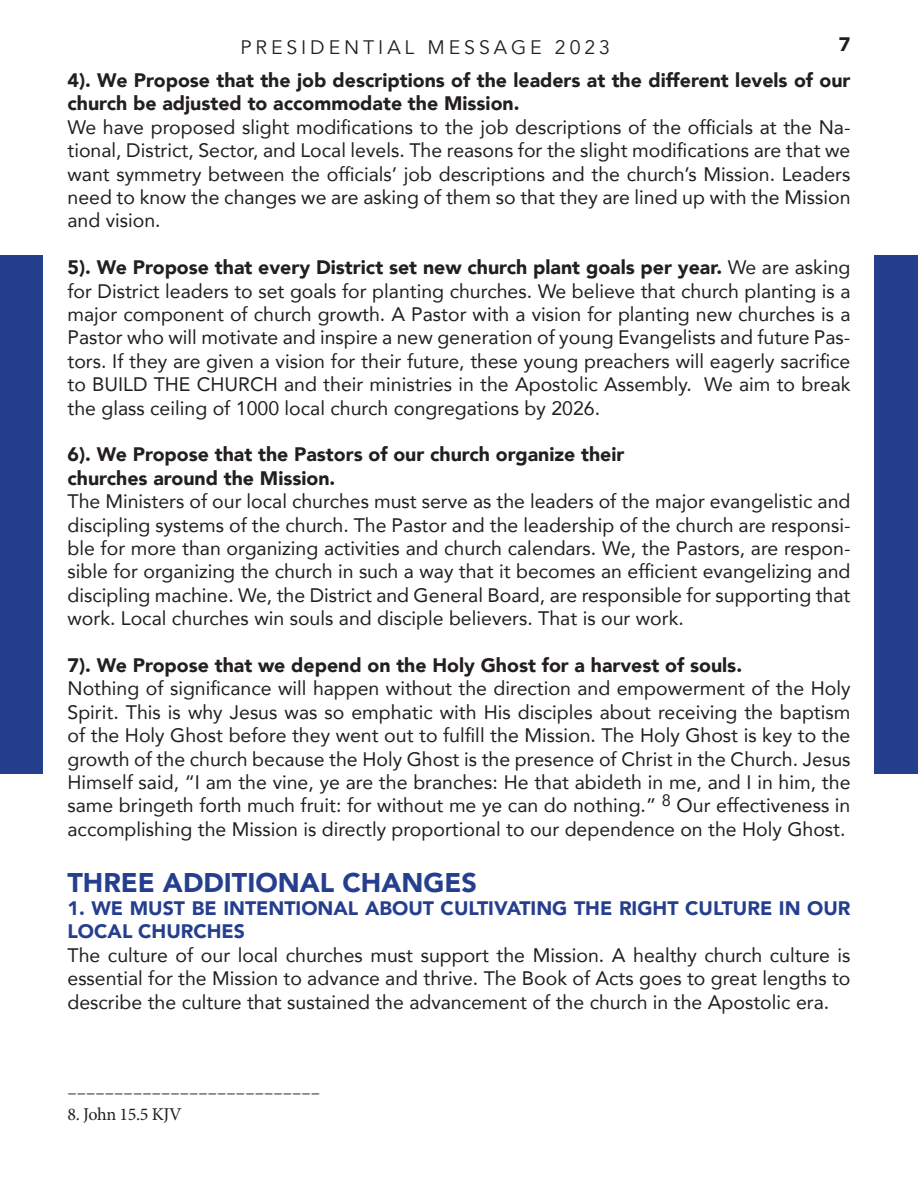
<style>
.page{position:relative;width:918px;height:1188px;background:#fff}
.page>*{position:absolute;margin:0;border:0;box-sizing:border-box;transform-origin:0 0}
.t1{font:900 27px "Avenir";color:#253f8e}
.t2{font:19.5px/23.4px "Avenir";color:#231f20;text-align:justify}
.t3{font:900 19.5px/36.2px "Avenir";color:#231f20;text-align:right}
.t4{font:900 19.5px/23.4px "Avenir";color:#253f8e}
.t5{font:19.5px "Avenir";letter-spacing:.2em;color:#231f20}
.t6{font:18px "Minion Pro";letter-spacing:-.02em;color:#231f20}
.s1{font-weight:900}
</style>
<div class="page">
<div style="left:875px;top:255px;width:43px;height:518px;background:#253f8e"></div>
<div style="left:0;top:255px;width:43px;height:518px;background:#253f8e"></div>
<p class="t3" style="left:68px;top:25px;width:785px">7<br>4). We Propose that the job descriptions of the leaders at the different levels of our</p>
<p class="t3" style="left:68px;top:85px;width:454px">church be adjusted to accommodate the Mission.</p>
<p class="t2" style="left:68px;top:115px;width:785px">We have proposed slight modifications to the job descriptions of the officials at the Na&shy;tional, District, Sector, and Local levels. The reasons for the slight modifications are that we want symmetry between the officials’ job descriptions and the church’s Mission. Leaders need to know the changes we are asking of them so that they are lined up with the Mission and vision.</p>
<p class="t2" style="left:68px;top:255px;width:785px"><span class="s1">5). We Propose that every District set new church plant goals per year.</span> We are asking for District leaders to set goals for planting churches. We believe that church planting is a major component of church growth. A Pastor with a vision for planting new churches is a Pastor who will motivate and inspire a new generation of young Evangelists and future Pas&shy;tors. If they are given a vision for their future, these young preachers will eagerly sacrifice to BUILD THE CHURCH and their ministries in the Apostolic Assembly. We aim to break the glass ceiling of 1000 local church congregations by 2026.</p>
<p class="t3" style="left:68px;top:442px;width:558px;line-height:23.4px;text-align:left">6). We Propose that the Pastors of our church organize their churches around the Mission.</p>
<p class="t2" style="left:68px;top:489px;width:785px">The Ministers of our local churches must serve as the leaders of the major evangelistic and discipling systems of the church. The Pastor and the leadership of the church are responsi&shy;ble for more than organizing activities and church calendars. We, the Pastors, are respon&shy;sible for organizing the church in such a way that it becomes an efficient evangelizing and discipling machine. We, the District and General Board, are responsible for supporting that work. Local churches win souls and disciple believers. That is our work.</p>
<p class="t3" style="left:68px;top:647px;width:676px">7). We Propose that we depend on the Holy Ghost for a harvest of souls.</p>
<p class="t2" style="left:68px;top:676px;width:785px">Nothing of significance will happen without the direction and empowerment of the Holy Spirit. This is why Jesus was so emphatic with His disciples about receiving the baptism of the Holy Ghost before they went out to fulfill the Mission. The Holy Ghost is key to the growth of the church because the Holy Ghost is the presence of Christ in the Church. Jesus Himself said, “I am the vine, ye are the branches: He that abideth in me, and I in him, the same bringeth forth much fruit: for without me ye can do nothing.” <sup>8</sup> Our effectiveness in accomplishing the Mission is directly proportional to our dependence on the Holy Ghost.</p>
<h1 class="t1" style="left:68px;top:859px;width:411px">THREE ADDITIONAL CHANGES</h1>
<p class="t4" style="left:68px;top:896px;width:785px">1. WE MUST BE INTENTIONAL ABOUT CULTIVATING THE RIGHT CULTURE IN OUR<br>LOCAL CHURCHES</p>
<p class="t2" style="left:68px;top:943px;width:785px">The culture of our local churches must support the Mission. A healthy church culture is essential for the Mission to advance and thrive. The Book of Acts goes to great lengths to describe the culture that sustained the advancement of the church in the Apostolic era.</p>
<p class="t5" style="left:241px;top:36px;width:371px">PRESIDENTIAL MESSAGE 2023</p>
<p class="t6" style="left:68px;top:1081px;width:254px">–––––––––––––––––––––––––––</p>
<p class="t6" style="left:68px;top:1102px;width:116px">8. John 15.5 KJV</p>
</div>
